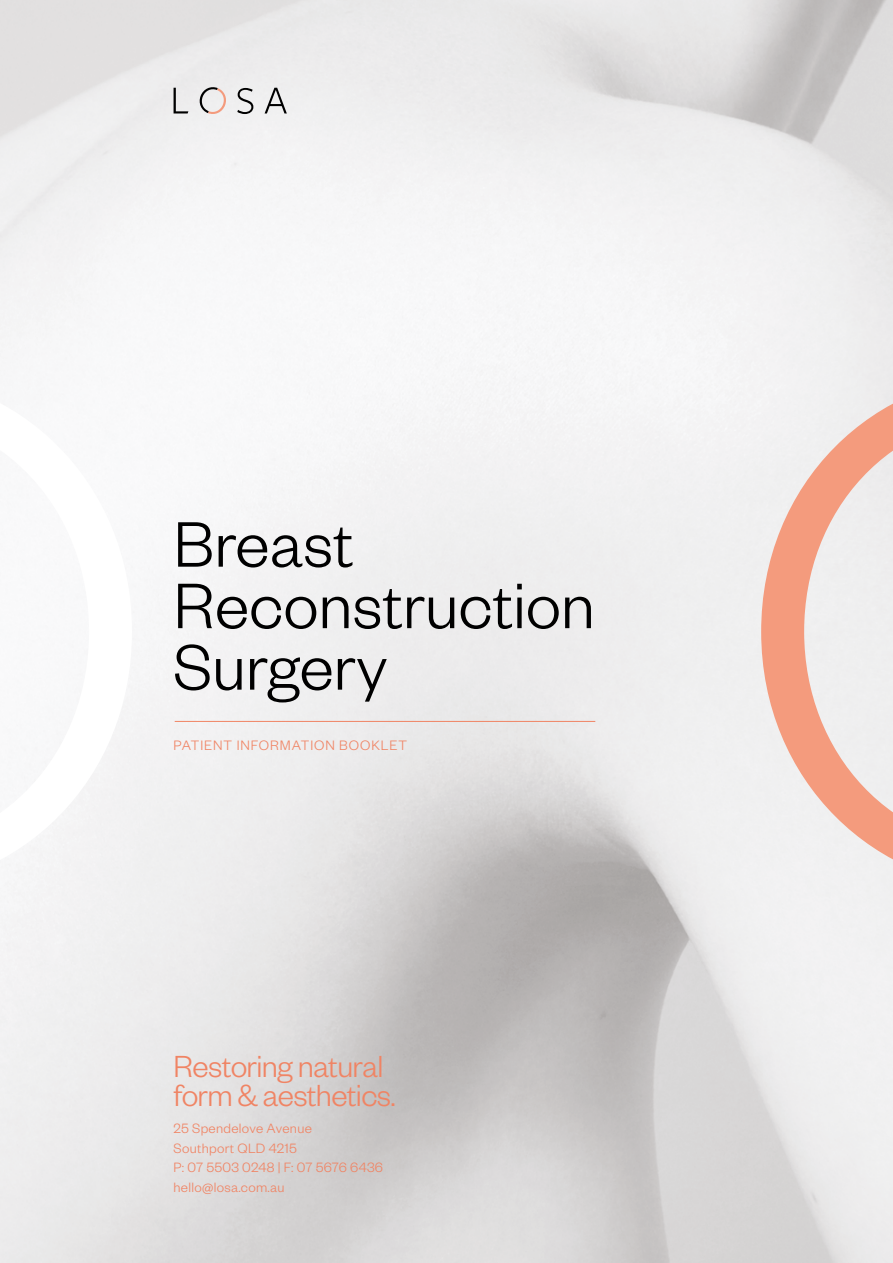
<style>
.page{position:relative;width:893px;height:1263px;background:#fff}
.page>*{position:absolute;margin:0;border:0;box-sizing:border-box;transform-origin:0 0}
.t1{font:300 70.5px/61.5px "Founders Grotesk";color:#000}
.t2{font:300 33.45px/28.7px "Founders Grotesk";letter-spacing:-.02em;color:#f08464}
.t3{font:300 15px "Founders Grotesk";letter-spacing:.06em;color:#f08464}
.t4{font:300 14.85px/19.5px "Founders Grotesk";letter-spacing:.02em;color:#f08464}
</style>
<div class="page">
<svg style="left:174px;top:88px;width:14px;height:25px"></svg>
<svg style="left:237px;top:88px;width:16px;height:26px"></svg>
<svg style="left:265px;top:88px;width:22px;height:25px"></svg>
<svg style="left:198px;top:85px;width:30px;height:31px"></svg>
<svg style="left:761px;top:374px;width:132px;height:516px;fill:#f0efef"></svg>
<svg style="left:0;top:373px;width:132px;height:516px"></svg>
<hr style="left:175px;top:721px;width:420px;height:1px;background:#f08464">
<h1 class="t1" style="left:174px;top:510px;width:423px">Breast<br>Reconstruction<br>Surgery</h1>
<p class="t3" style="left:174px;top:736px;width:235px">PATIENT INFORMATION BOOKLET</p>
<h2 class="t2" style="left:174px;top:1050px;width:224px">Restoring natural form &amp; aesthetics.</h2>
<p class="t4" style="left:174px;top:1118px;width:211px">25 Spendelove Avenue<br>Southport QLD 4215<br>P: 07 5503 0248 | F: 07 5676 6436 hello@losa.com.au</p>
</div>
